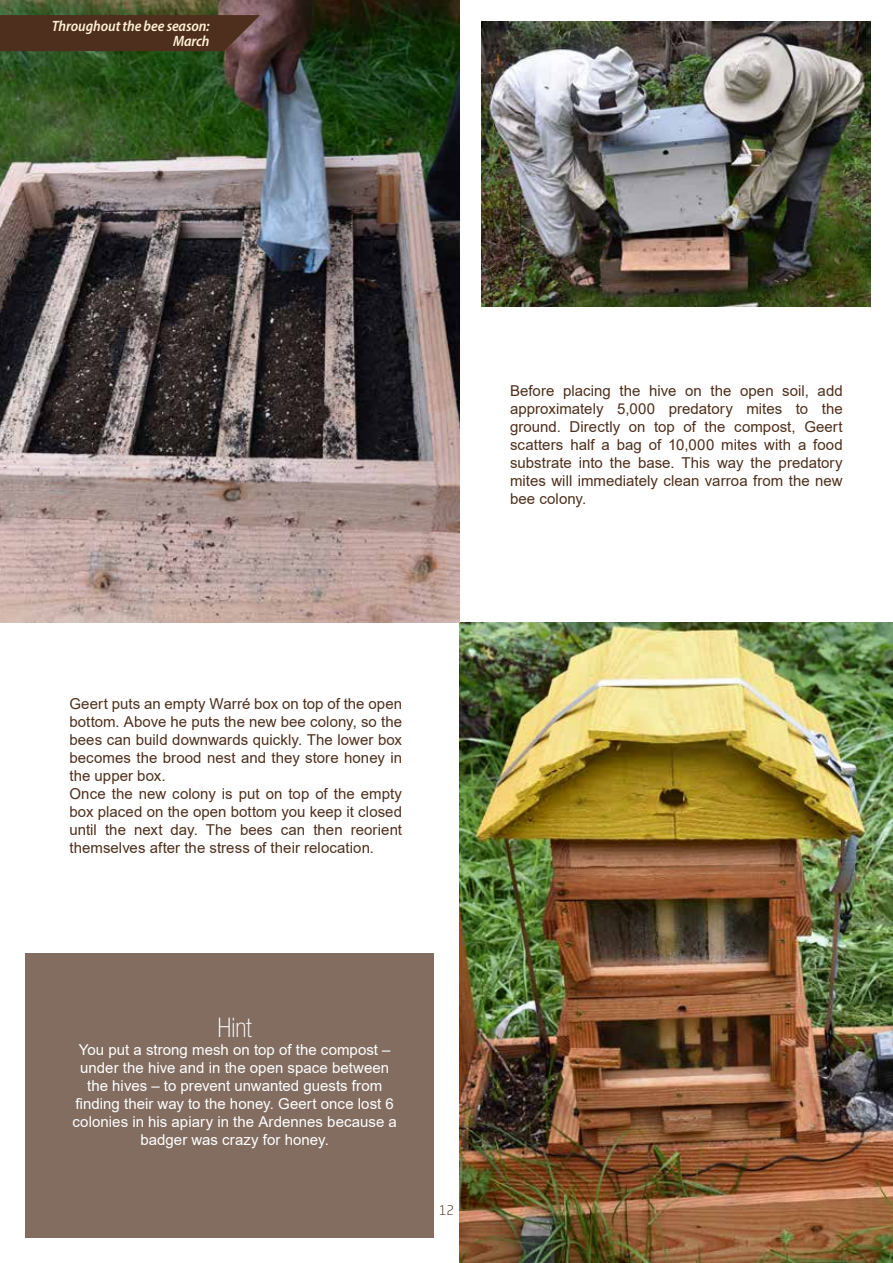
<style>
.page{position:relative;width:893px;height:1263px;background:#fff}
.page>*{position:absolute;margin:0;border:0;box-sizing:border-box;transform-origin:0 0}
.t1{font:100 condensed 27px "Helvetica Neue LT Std";color:#fff}
.t2{font:15px/18px "Arial";letter-spacing:.005em;color:#4e2f1d}
.t3{font:15px/18px "Arial";letter-spacing:.005em;color:#fff;text-align:center}
.t4{font:italic 600 semi-condensed 15px/15px "Myriad Pro";letter-spacing:-.005em;color:#fff1d7;text-align:right}
.t5{font:300 15px "FS Joey";color:#4e2f1d}
</style>
<div class="page">
<div style="left:26px;top:953px;width:408px;height:285px;background:#836d61"></div>
<img style="left:459px;top:623px;width:434px;height:640px">
<img style="left:0;top:0;width:459px;height:623px">
<div style="left:0;top:15px;width:260px;height:36px;background:#4e2f1d"></div>
<img style="left:482px;top:22px;width:388px;height:285px">
<p class="t4" style="left:52px;top:18px;width:159px">Throughout the bee season:<br>March</p>
<p class="t2" style="left:510px;top:381px;width:334px;text-align:justify">Before placing the hive on the open soil, add approximately 5,000 predatory mites to the ground. Directly on top of the compost, Geert scatters half a bag of 10,000 mites with a food substrate into the base. This way the predatory mites will immediately clean varroa from the new bee colony.</p>
<p class="t2" style="left:69px;top:695px;width:334px">Geert puts an empty Warré box on top of the open bottom. Above he puts the new bee colony, so the bees can build downwards quickly. The lower box becomes the brood nest and they store honey in the upper box.<br>Once the new colony is put on top of the empty box placed on the open bottom you keep it closed until the next day. The bees can then reorient themselves after the stress of their relocation.</p>
<h1 class="t1" style="left:218px;top:1012px;width:36px">Hint</h1>
<p class="t3" style="left:72px;top:1040px;width:326px">You put a strong mesh on top of the compost – under the hive and in the open space between the hives – to prevent unwanted guests from finding their way to the honey. Geert once lost 6 colonies in his apiary in the Ardennes because a badger was crazy for honey.</p>
<p class="t5" style="left:439px;top:1200px;width:17px">12</p>
</div>
